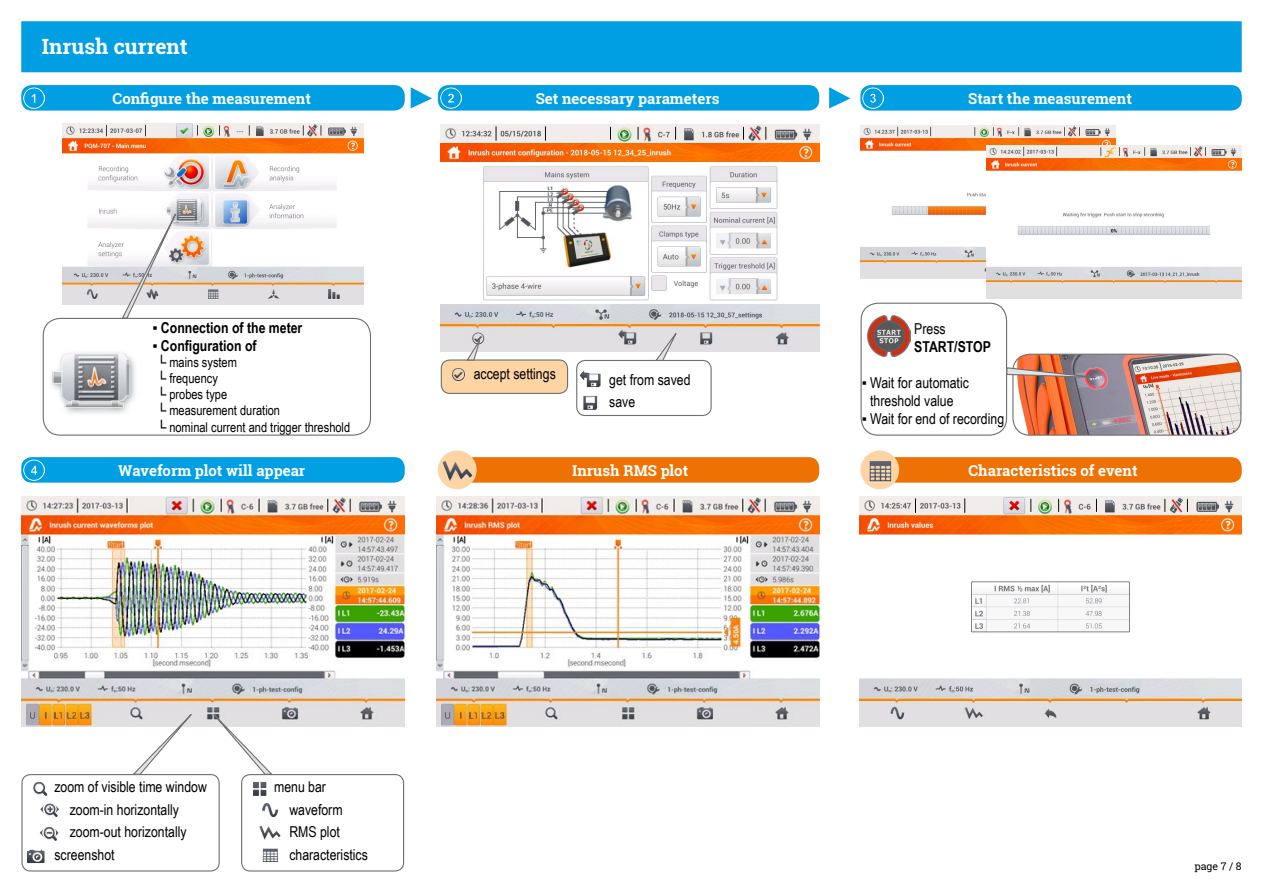
<style>
.page{position:relative;width:1263px;height:893px;background:#fff}
.page>*{position:absolute;margin:0;border:0;box-sizing:border-box;transform-origin:0 0}
.t1{font:700 21px "Roboto Slab";color:#fff}
.t2{font:15px/22.5px "Arial Narrow";color:#000}
.t3{font:700 15px "Roboto Slab";color:#fff}
.t4{font:700 15px "Arial Narrow";color:#000}
.t5{font:13.5px/16.2px "Arial Narrow";color:#000}
.t6{font:10.5px "Roboto Slab";color:#000}
.s1{font-weight:400}
</style>
<div class="page">
<div style="left:21px;top:21px;width:1221px;height:51px;background:#009fe3;border:2px solid #009fe3"></div>
<div style="left:21px;top:85px;width:384px;height:26px;background:#009fe3;border-radius:10px"></div>
<div style="left:438px;top:85px;width:381px;height:26px;background:#009fe3;border-radius:10px"></div>
<img style="left:860px;top:125px;width:255px;height:153px">
<div style="left:860px;top:85px;width:382px;height:26px;background:#009fe3;border-radius:10px"></div>
<svg style="left:410px;top:87px;width:22px;height:22px"></svg>
<svg style="left:829px;top:87px;width:22px;height:22px"></svg>
<img style="left:441px;top:125px;width:378px;height:227px">
<div style="left:441px;top:360px;width:127px;height:33px;background:#fdd5a5;border-radius:9px"></div>
<img style="left:452px;top:368px;width:13px;height:14px">
<div style="left:441px;top:359px;width:127px;height:35px;border:1px solid #706f6f;border-radius:9px"></div>
<svg style="left:466px;top:333px;width:17px;height:28px"></svg>
<img style="left:579px;top:370px;width:22px;height:40px">
<div style="left:576px;top:360px;width:136px;height:56px;border:1px solid #706f6f;border-radius:9px"></div>
<svg style="left:654px;top:322px;width:29px;height:40px"></svg>
<img style="left:63px;top:124px;width:300px;height:180px">
<img style="left:42px;top:341px;width:93px;height:79px">
<svg style="left:121px;top:156px;width:83px;height:162px"></svg>
<div style="left:43px;top:318px;width:328px;height:118px;border:1px solid #706f6f;border-radius:17px"></div>
<img style="left:986px;top:145px;width:256px;height:153px">
<img style="left:1013px;top:354px;width:228px;height:81px">
<div style="left:1012px;top:354px;width:229px;height:82px;border:1px solid #706f6f;border-radius:17px"></div>
<img style="left:868px;top:315px;width:42px;height:41px">
<div style="left:860px;top:303px;width:147px;height:133px;border:1px solid #706f6f;border-radius:17px"></div>
<svg style="left:1006px;top:367px;width:120px;height:13px;background:#b08a85"></svg>
<img style="left:23px;top:87px;width:22px;height:21px">
<img style="left:440px;top:87px;width:21px;height:21px">
<img style="left:862px;top:87px;width:22px;height:21px">
<div style="left:21px;top:457px;width:384px;height:26px;background:#009fe3;border-radius:10px"></div>
<div style="left:444px;top:457px;width:375px;height:26px;background:#ee7203;border-radius:10px"></div>
<div style="left:867px;top:457px;width:375px;height:26px;background:#ee7203;border-radius:10px"></div>
<img style="left:438px;top:450px;width:39px;height:39px;border-radius:19px">
<img style="left:860px;top:450px;width:39px;height:39px;border-radius:19px">
<img style="left:23px;top:459px;width:22px;height:21px">
<img style="left:22px;top:497px;width:382px;height:229px">
<img style="left:33px;top:782px;width:15px;height:14px">
<img style="left:40px;top:803px;width:19px;height:38px">
<img style="left:27px;top:849px;width:18px;height:15px">
<div style="left:21px;top:774px;width:199px;height:97px;border:1px solid #706f6f;border-radius:9px"></div>
<img style="left:253px;top:782px;width:14px;height:14px">
<img style="left:259px;top:803px;width:22px;height:37px">
<img style="left:262px;top:848px;width:16px;height:14px">
<div style="left:241px;top:774px;width:163px;height:97px;border:1px solid #706f6f;border-radius:9px"></div>
<svg style="left:131px;top:687px;width:143px;height:89px"></svg>
<img style="left:436px;top:497px;width:383px;height:229px">
<img style="left:859px;top:497px;width:383px;height:229px">
<h1 class="t1" style="left:42px;top:32px;width:147px">Inrush current</h1>
<p class="t3" style="left:113px;top:88px;width:200px">Configure the measurement</p>
<p class="t3" style="left:536px;top:88px;width:185px">Set necessary parameters</p>
<p class="t3" style="left:968px;top:88px;width:165px">Start the measurement</p>
<p class="t4" style="left:152px;top:316px;width:151px"><span class="s1">▪</span> Connection of the meter</p>
<p class="t4" style="left:152px;top:334px;width:106px"><span class="s1">▪</span> Configuration of</p>
<p class="t5" style="left:157px;top:354px;width:195px">└ mains system<br>└ frequency<br>└ probes type<br>└ measurement duration<br>└ nominal current and trigger threshold</p>
<p class="t2" style="left:474px;top:362px;width:84px">accept settings</p>
<p class="t2" style="left:609px;top:368px;width:83px">get from saved save</p>
<p class="t2" style="left:914px;top:317px;width:33px">Press</p>
<p class="t4" style="left:914px;top:335px;width:78px">START/STOP</p>
<p class="t2" style="left:862px;top:373px;width:109px;line-height:18px;text-align:center">▪ Wait for automatic threshold value</p>
<p class="t2" style="left:862px;top:407px;width:144px">▪ Wait for end of recording</p>
<p class="t3" style="left:118px;top:460px;width:188px">Waveform plot will appear</p>
<p class="t3" style="left:572px;top:460px;width:118px">Inrush RMS plot</p>
<p class="t3" style="left:968px;top:460px;width:171px">Characteristics of event</p>
<p class="t2" style="left:54px;top:775px;width:154px">zoom of visible time window</p>
<p class="t2" style="left:70px;top:798px;width:111px">zoom-in horizontally</p>
<p class="t2" style="left:70px;top:820px;width:118px">zoom-out horizontally</p>
<p class="t2" style="left:54px;top:843px;width:62px">screenshot</p>
<p class="t2" style="left:289px;top:775px;width:80px;text-indent:-15px">menu bar waveform<br>RMS plot characteristics</p>
<p class="t6" style="left:1194px;top:859px;width:49px">page 7 / 8</p>
</div>
